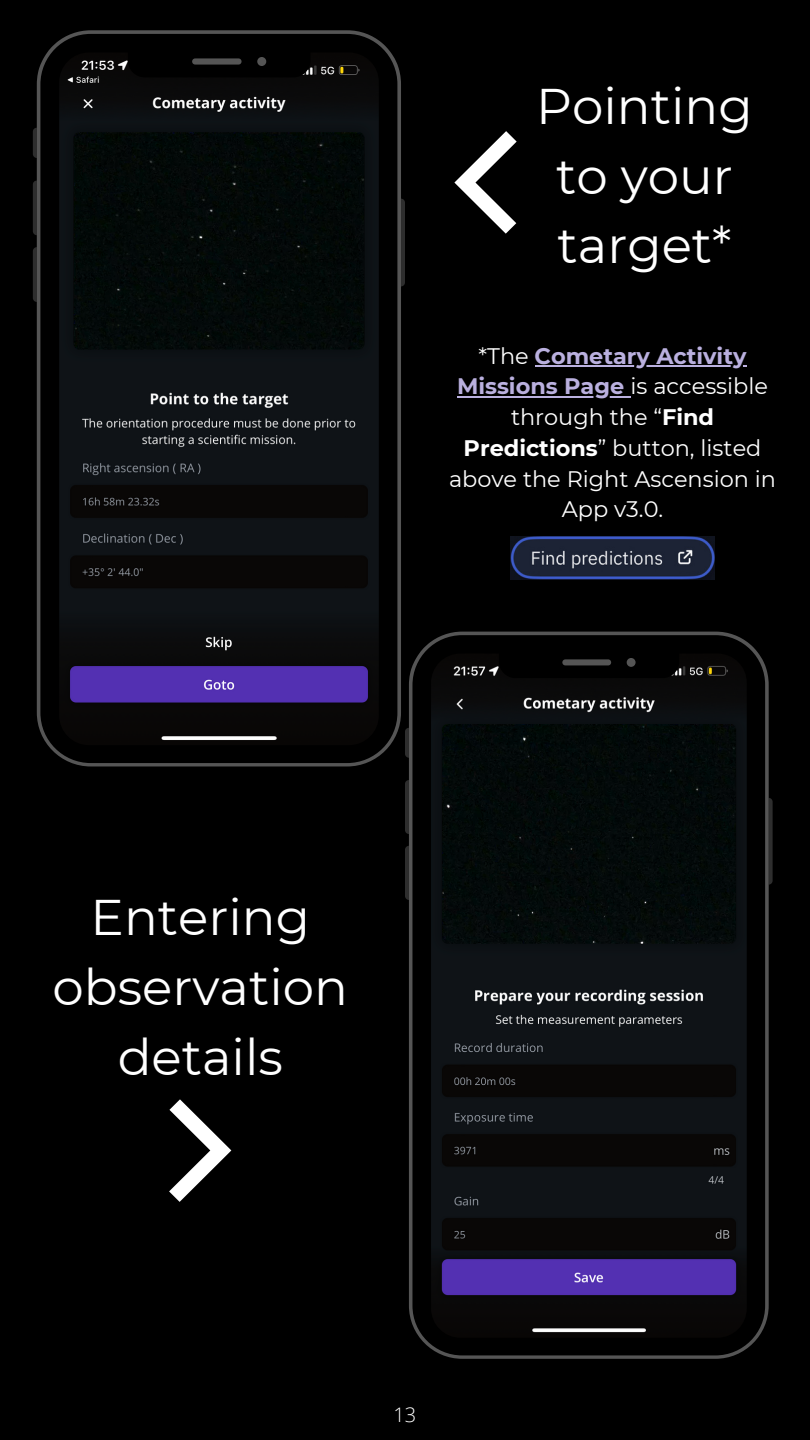
<style>
.page{position:relative;width:810px;height:1440px;background:#000}
.page>*{position:absolute;margin:0;border:0;box-sizing:border-box;transform-origin:0 0}
.t1{font:50px/69.8px "Montserrat";color:#fff;text-align:center}
.t2{font:22.4px/30.8px "Montserrat";color:#fff;text-align:center}
.t3{font:300 20px "Open Sans";color:#fff}
.s1{font-weight:700;color:#bab0df}
.s2{font-weight:700}
</style>
<div class="page">
<svg style="left:405px;top:728px;width:4px;height:30px"></svg>
<svg style="left:405px;top:780px;width:4px;height:54px"></svg>
<svg style="left:405px;top:846px;width:4px;height:54px"></svg>
<svg style="left:769px;top:798px;width:4px;height:87px"></svg>
<svg style="left:409px;top:632px;width:360px;height:727px"></svg>
<svg style="left:33px;top:128px;width:4px;height:30px"></svg>
<svg style="left:33px;top:181px;width:4px;height:54px"></svg>
<svg style="left:33px;top:247px;width:4px;height:55px"></svg>
<svg style="left:401px;top:199px;width:4px;height:87px"></svg>
<svg style="left:37px;top:30px;width:364px;height:736px"></svg>
<svg style="left:454px;top:131px;width:63px;height:103px"></svg>
<svg style="left:169px;top:1099px;width:62px;height:103px"></svg>
<img style="left:511px;top:536px;width:203px;height:44px">
<hr style="left:535px;top:365px;width:212px;height:2px;background:#bab0df">
<hr style="left:457px;top:396px;width:174px;height:1px;background:#bab0df">
<p class="t1" style="left:536px;top:71px;width:218px">Pointing to your target*</p>
<p class="t2" style="left:449px;top:340px;width:329px">*The <span class="s1">Cometary Activity<br>Missions Page</span> is accessible through the “<span class="s2">Find<br>Predictions</span>” button, listed above the Right Ascension in<br>App v3.0.</p>
<p class="t1" style="left:53px;top:883px;width:297px">Entering observation details</p>
<p class="t3" style="left:394px;top:1401px;width:24px">13</p>
</div>
